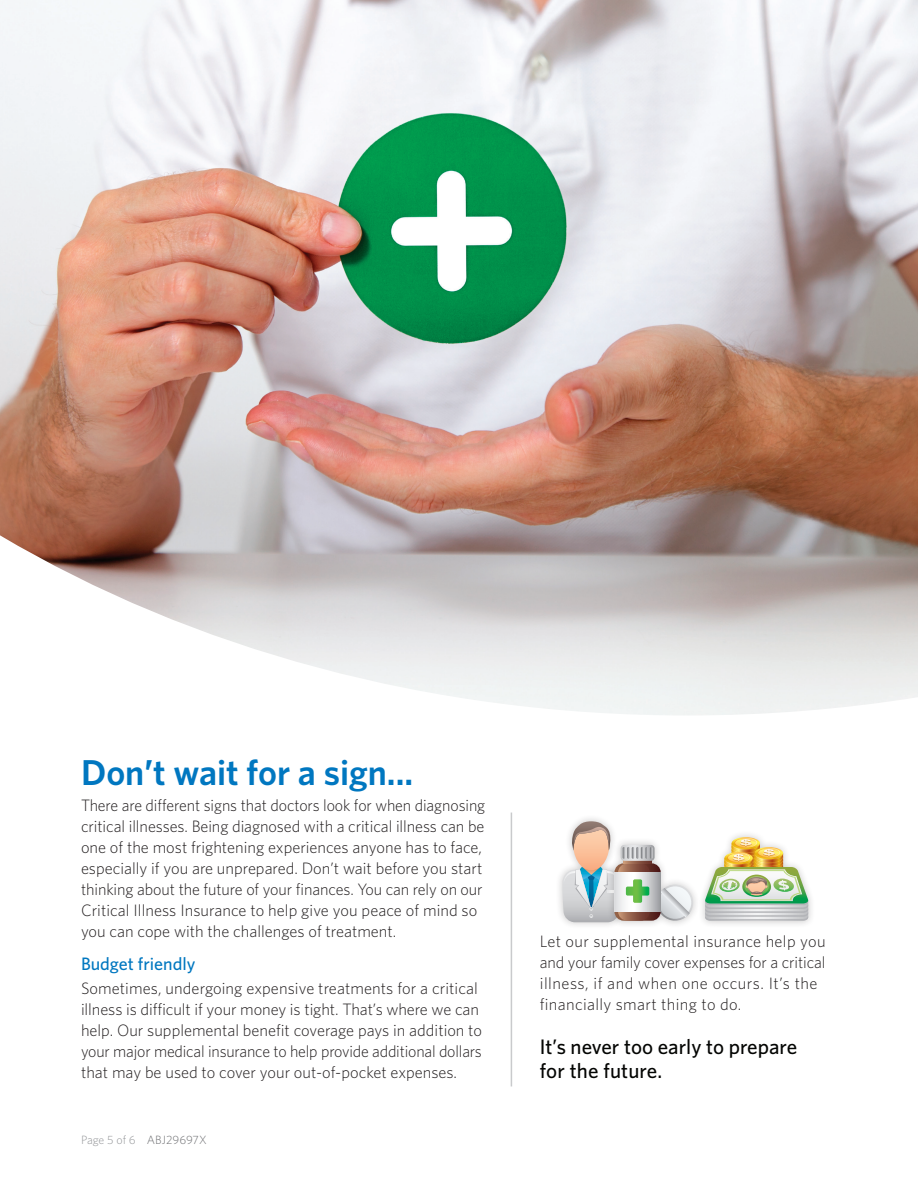
<style>
.page{position:relative;width:918px;height:1188px;background:#fff}
.page>*{position:absolute;margin:0;border:0;box-sizing:border-box;transform-origin:0 0}
.t1{font:600 36px "Whitney";color:#0077c0}
.t2{font:500 21px/24px "Whitney";color:#040503}
.t3{font:500 18px "Whitney";color:#0077c0}
.t4{font:300 16.5px/21px "Whitney";color:#231f20}
.t5{font:300 16.5px/21px "Whitney";letter-spacing:.02em;color:#231f20}
.t6{font:300 12px "Whitney";color:#6c6d70}
.s1{color:#939598}
</style>
<div class="page">
<img style="left:0;top:0;width:918px;height:715px">
<hr style="left:511px;top:813px;width:1px;height:273px;background:#c9cacc">
<div style="left:698px;top:830px;width:118px;height:98px;background:#231f20;opacity:.25"></div>
<img style="left:705px;top:837px;width:104px;height:84px">
<div style="left:555px;top:814px;width:73px;height:116px;background:#231f20;opacity:.25"></div>
<div style="left:607px;top:838px;width:94px;height:90px;background:#231f20;opacity:.25"></div>
<svg style="left:563px;top:821px;width:132px;height:101px"></svg>
<p class="t1" style="left:81px;top:748px;width:334px">Don’t wait for a sign...</p>
<p class="t4" style="left:81px;top:794px;width:406px">There are different signs that doctors look for when diagnosing critical illnesses. Being diagnosed with a critical illness can be one of the most frightening experiences anyone has to face, especially if you are unprepared. Don’t wait before you start thinking about the future of your finances. You can rely on our Critical Illness Insurance to help give you peace of mind so you can cope with the challenges of treatment.</p>
<p class="t3" style="left:81px;top:952px;width:116px">Budget friendly</p>
<p class="t4" style="left:81px;top:977px;width:403px">Sometimes, undergoing expensive treatments for a critical illness is difficult if your money is tight. That’s where we can help. Our supplemental benefit coverage pays in addition to your major medical insurance to help provide additional dollars that may be used to cover your out-of-pocket expenses.</p>
<p class="t6" style="left:81px;top:1131px;width:127px"><span class="s1">Page 5 of 6</span> ABJ29697X</p>
<p class="t5" style="left:540px;top:931px;width:287px">Let our supplemental insurance help you and your family cover expenses for a critical illness, if and when one occurs. It’s the financially smart thing to do.</p>
<p class="t2" style="left:540px;top:1034px;width:259px">It’s never too early to prepare for the future.</p>
</div>
